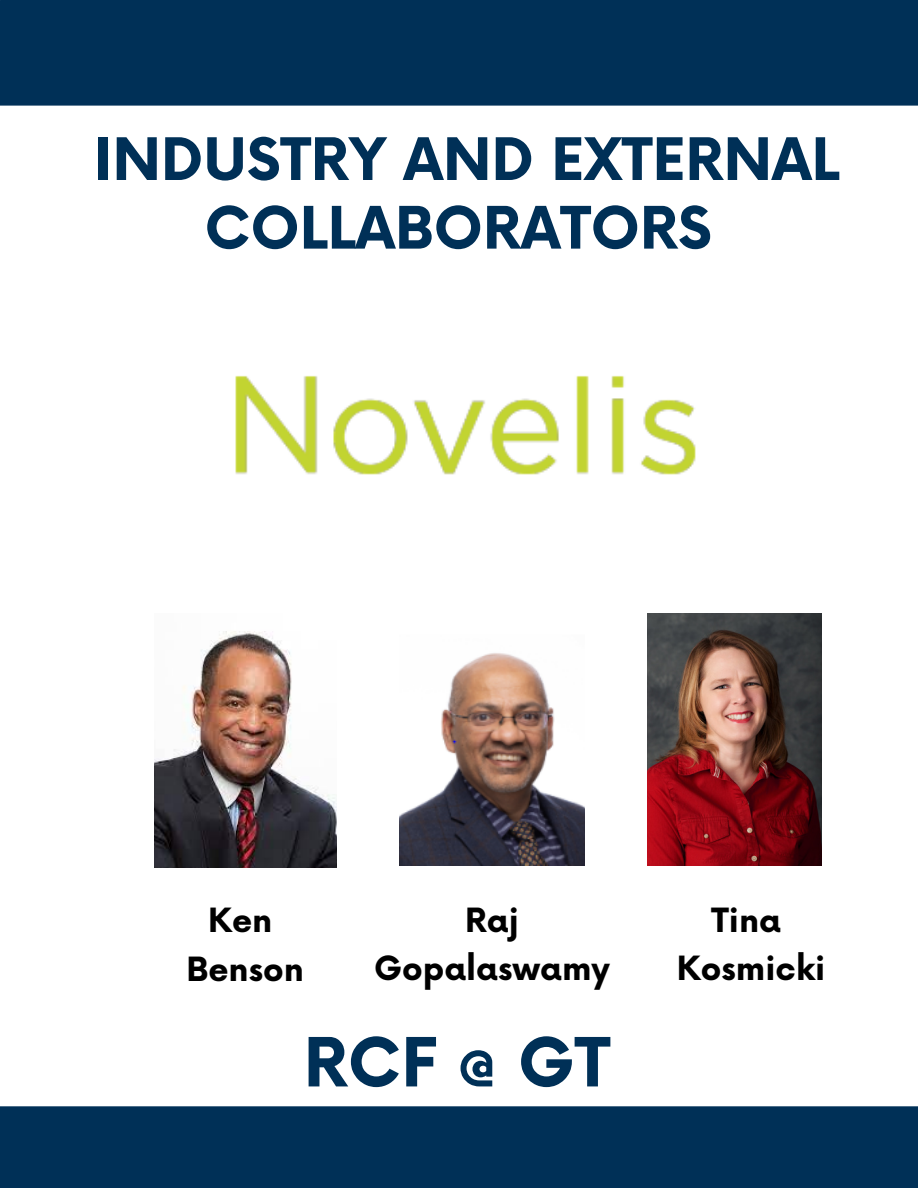
<style>
.page{position:relative;width:918px;height:1188px;background:#fff}
.page>*{position:absolute;margin:0;border:0;box-sizing:border-box;transform-origin:0 0}
.t1{font:700 66px "Now";color:#003057}
.t2{font:700 57px/68.7px "Now";color:#003057;text-align:center}
.t3{font:700 32.55px/48.3px "Now";color:#000;text-align:center}
</style>
<div class="page">
<div style="left:0;top:1106px;width:918px;height:82px;background:#003057"></div>
<div style="left:0;top:0;width:918px;height:106px;background:#003057"></div>
<img style="left:399px;top:653px;width:186px;height:212px">
<img style="left:235px;top:375px;width:461px;height:100px">
<img style="left:648px;top:613px;width:173px;height:252px">
<img style="left:154px;top:631px;width:182px;height:236px">
<p class="t2" style="left:94px;top:129px;width:747px">INDUSTRY AND EXTERNAL<br>COLLABORATORS</p>
<p class="t3" style="left:208px;top:899px;width:66px">Ken</p>
<p class="t3" style="left:186px;top:947px;width:119px">Benson</p>
<p class="t3" style="left:374px;top:898px;width:238px">Raj<br>Gopalaswamy</p>
<p class="t3" style="left:712px;top:898px;width:71px">Tina</p>
<p class="t3" style="left:677px;top:946px;width:150px">Kosmicki</p>
<p class="t1" style="left:304px;top:1027px;width:308px">RCF @ GT</p>
</div>
